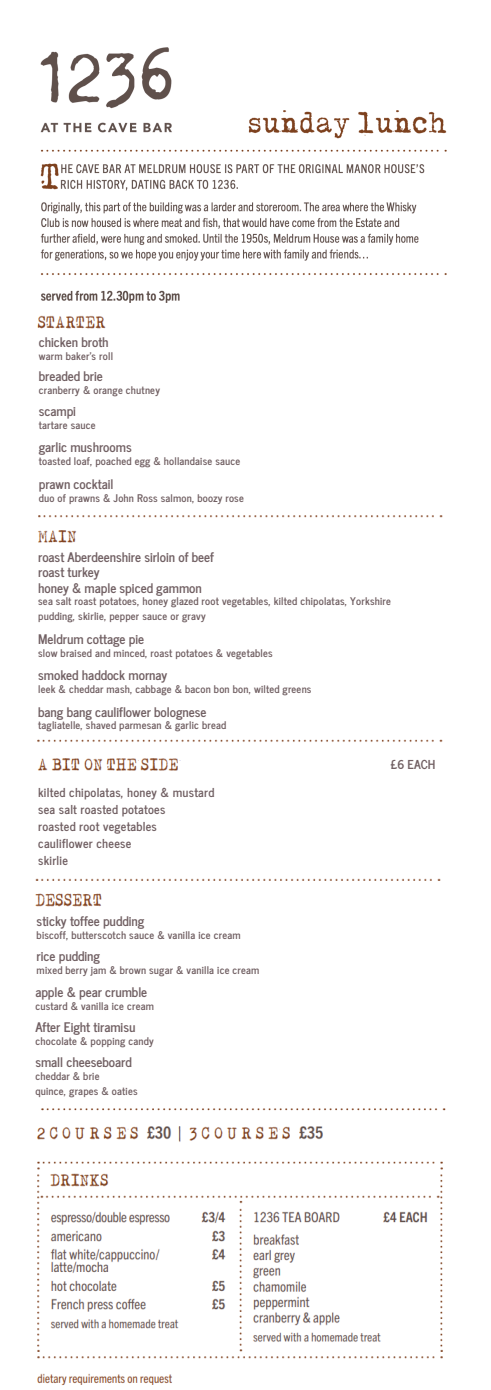
<style>
.page{position:relative;width:491px;height:1390px;background:#fff}
.page>*{position:absolute;margin:0;border:0;box-sizing:border-box;transform-origin:0 0}
.t1{font:700 13.12px/15.8px "News Cycle";color:#716063}
.t2{font:700 12.25px/17.1px "News Cycle";letter-spacing:.02em;color:#716063}
.t3{font:700 10.5px/14.4px "News Cycle";letter-spacing:.02em;color:#716063}
</style>
<div class="page">
<img style="left:40px;top:47px;width:407px;height:256px">
<img style="left:37px;top:1126px;width:406px;height:260px">
<img style="left:37px;top:315px;width:69px;height:14px">
<img style="left:41px;top:1108px;width:405px;height:3px">
<img style="left:35px;top:878px;width:406px;height:29px">
<img style="left:37px;top:758px;width:144px;height:13px">
<img style="left:37px;top:739px;width:406px;height:3px">
<img style="left:38px;top:515px;width:405px;height:28px">
<h2 class="t1" style="left:39px;top:333px;width:71px">chicken broth</h2>
<p class="t3" style="left:39px;top:382px;width:123px">cranberry &amp; orange chutney</p>
<p class="t3" style="left:39px;top:348px;width:76px">warm baker’s roll</p>
<h2 class="t1" style="left:39px;top:367px;width:65px">breaded brie</h2>
<h2 class="t1" style="left:39px;top:402px;width:39px">scampi</h2>
<p class="t3" style="left:39px;top:453px;width:203px">toasted loaf, poached egg &amp; hollandaise sauce</p>
<p class="t3" style="left:39px;top:417px;width:58px">tartare sauce</p>
<h2 class="t1" style="left:39px;top:438px;width:94px">garlic mushrooms</h2>
<p class="t3" style="left:39px;top:490px;width:207px">duo of prawns &amp; John Ross salmon, boozy rose</p>
<p class="t1" style="left:39px;top:475px;width:76px">prawn cocktail</p>
<p class="t1" style="left:38px;top:548px;width:177px">roast Aberdeenshire sirloin of beef roast turkey<br>honey &amp; maple spiced gammon</p>
<h2 class="t3" style="left:38px;top:593px;width:354px">sea salt roast potatoes, honey glazed root vegetables, kilted chipolatas, Yorkshire pudding, skirlie, pepper sauce or gravy</h2>
<p class="t1" style="left:38px;top:630px;width:107px">Meldrum cottage pie</p>
<h1 class="t3" style="left:38px;top:680px;width:275px">leek &amp; cheddar mash, cabbage &amp; bacon bon bon, wilted greens</h1>
<p class="t3" style="left:38px;top:644px;width:236px">slow braised and minced, roast potatoes &amp; vegetables</p>
<h2 class="t1" style="left:38px;top:666px;width:131px">smoked haddock mornay</h2>
<p class="t3" style="left:38px;top:717px;width:189px">tagliatelle, shaved parmesan &amp; garlic bread</p>
<h2 class="t1" style="left:38px;top:703px;width:170px">bang bang cauliflower bolognese</h2>
<h2 class="t2" style="left:38px;top:782px;width:178px">kilted chipolatas, honey &amp; mustard sea salt roasted potatoes<br>roasted root vegetables cauliflower cheese<br>skirlie</h2>
<h2 class="t1" style="left:37px;top:912px;width:109px">sticky toffee pudding</h2>
<p class="t3" style="left:37px;top:962px;width:224px">mixed berry jam &amp; brown sugar &amp; vanilla ice cream</p>
<p class="t3" style="left:37px;top:927px;width:205px">biscoff, butterscotch sauce &amp; vanilla ice cream</p>
<h2 class="t1" style="left:37px;top:947px;width:65px">rice pudding</h2>
<p class="t3" style="left:35px;top:998px;width:120px">custard &amp; vanilla ice cream</p>
<h2 class="t1" style="left:35px;top:983px;width:113px">apple &amp; pear crumble</h2>
<p class="t3" style="left:35px;top:1033px;width:120px">chocolate &amp; popping candy</p>
<h2 class="t1" style="left:35px;top:1018px;width:102px">After Eight tiramisu</h2>
<p class="t3" style="left:35px;top:1068px;width:66px">cheddar &amp; brie</p>
<p class="t3" style="left:35px;top:1082px;width:104px">quince, grapes &amp; oaties</p>
<p class="t1" style="left:35px;top:1053px;width:98px">small cheeseboard</p>
<h2 class="t2" style="left:391px;top:755px;width:46px">£6 EACH</h2>
</div>
